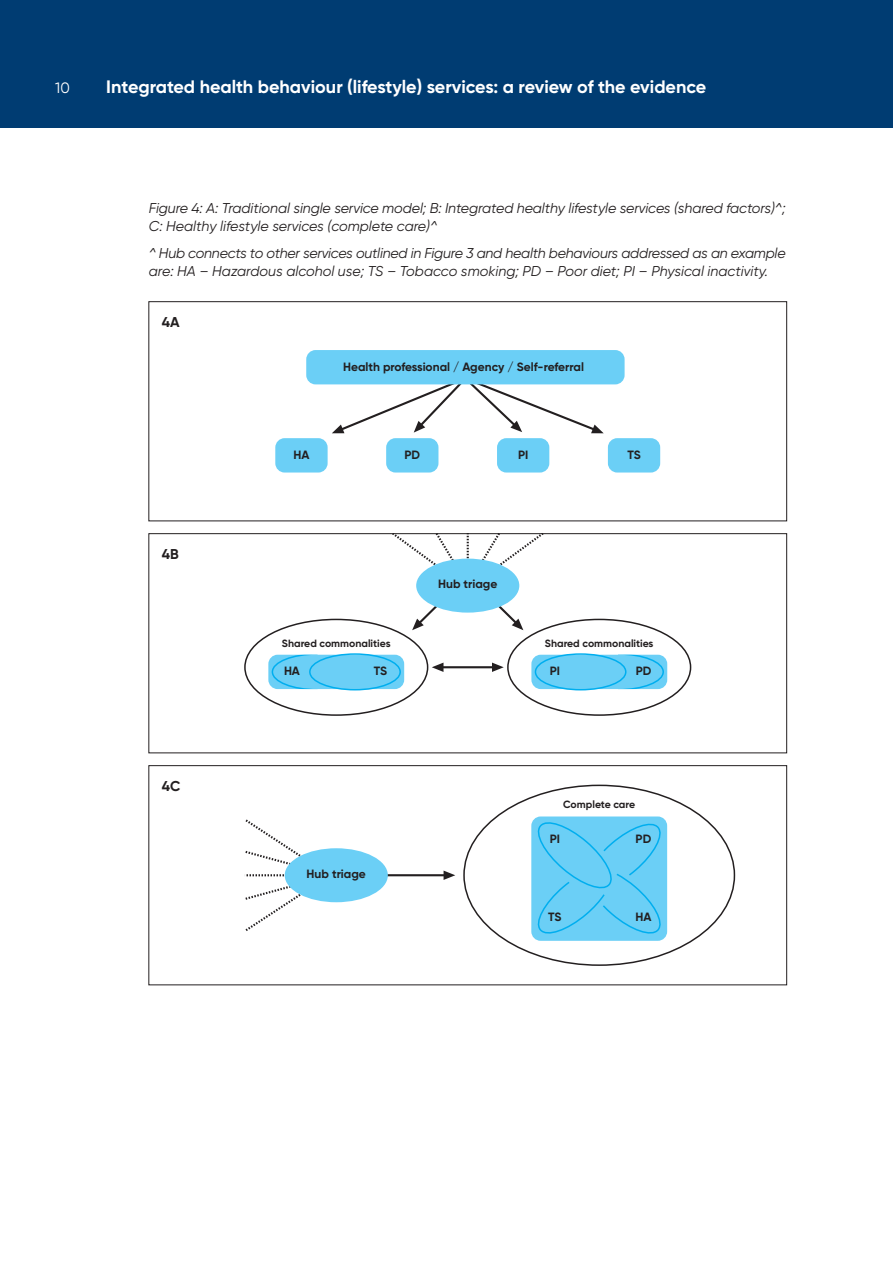
<style>
.page{position:relative;width:893px;height:1263px;background:#fff}
.page>*{position:absolute;margin:0;border:0;box-sizing:border-box;transform-origin:0 0}
.t1{font:700 18px "Gilroy";color:#fff}
.t2{font:15px "Gilroy";color:#fff}
.t3{font:italic 14.25px/18px "Gilroy";letter-spacing:-.005em;color:#231f20}
.t4{font:700 14.25px "Gilroy";color:#231f20}
.t5{font:700 12px "Gilroy";color:#231f20}
.t6{font:700 10.5px "Gilroy";color:#231f20}
</style>
<div class="page">
<div style="left:0;top:0;width:893px;height:128px;background:#003c72"></div>
<div style="left:148px;top:301px;width:639px;height:220px;border:1px solid #231f20"></div>
<div style="left:275px;top:438px;width:53px;height:34px;background:#6bcff6;border-radius:9px"></div>
<div style="left:386px;top:438px;width:52px;height:34px;background:#6bcff6;border-radius:9px"></div>
<div style="left:497px;top:438px;width:52px;height:34px;background:#6bcff6;border-radius:9px"></div>
<div style="left:608px;top:438px;width:52px;height:34px;background:#6bcff6;border-radius:9px"></div>
<svg style="left:332px;top:384px;width:272px;height:49px"></svg>
<div style="left:306px;top:350px;width:319px;height:34px;background:#6bcff6;border-radius:9px"></div>
<div style="left:268px;top:655px;width:136px;height:34px;background:#6bcff6;border-radius:9px"></div>
<svg style="left:271px;top:655px;width:48px;height:34px"></svg>
<div style="left:244px;top:619px;width:184px;height:97px;border:2px solid #231f20;border-radius:50%"></div>
<div style="left:309px;top:653px;width:92px;height:37px;border:2px solid #00aeef;border-radius:50%"></div>
<div style="left:531px;top:655px;width:136px;height:34px;background:#6bcff6;border-radius:9px"></div>
<svg style="left:616px;top:655px;width:49px;height:34px"></svg>
<div style="left:507px;top:619px;width:184px;height:97px;border:2px solid #231f20;border-radius:50%"></div>
<div style="left:535px;top:653px;width:91px;height:37px;border:2px solid #00aeef;border-radius:50%"></div>
<svg style="left:432px;top:662px;width:11px;height:10px"></svg>
<svg style="left:492px;top:662px;width:12px;height:10px"></svg>
<hr style="left:443px;top:666px;width:50px;height:2px;background:#231f20">
<svg style="left:484px;top:584px;width:39px;height:46px"></svg>
<svg style="left:412px;top:592px;width:24px;height:38px"></svg>
<svg style="left:394px;top:535px;width:147px;height:41px"></svg>
<div style="left:416px;top:559px;width:103px;height:54px;background:#6bcff6;border-radius:50%"></div>
<div style="left:148px;top:533px;width:639px;height:220px;border:1px solid #231f20"></div>
<svg style="left:444px;top:870px;width:11px;height:10px"></svg>
<hr style="left:376px;top:874px;width:68px;height:2px;background:#231f20">
<svg style="left:244px;top:819px;width:64px;height:112px"></svg>
<div style="left:531px;top:816px;width:136px;height:125px;background:#6bcff6;border-radius:9px"></div>
<svg style="left:534px;top:818px;width:130px;height:121px"></svg>
<div style="left:285px;top:848px;width:103px;height:54px;background:#6bcff6;border-radius:50%"></div>
<div style="left:148px;top:765px;width:639px;height:220px;border:1px solid #231f20"></div>
<p class="t2" style="left:55px;top:79px;width:16px">10</p>
<p class="t1" style="left:106px;top:75px;width:601px">Integrated health behaviour (lifestyle) services: a review of the evidence</p>
<p class="t3" style="left:149px;top:198px;width:638px">Figure 4: A: Traditional single service model; B: Integrated healthy lifestyle services (shared factors)^;<br>C: Healthy lifestyle services (complete care)^</p>
<p class="t3" style="left:149px;top:243px;width:638px">^ Hub connects to other services outlined in Figure 3 and health behaviours addressed as an example are: HA – Hazardous alcohol use; TS – Tobacco smoking; PD – Poor diet; PI – Physical inactivity.</p>
<p class="t4" style="left:162px;top:313px;width:19px">4A</p>
<p class="t4" style="left:162px;top:545px;width:18px">4B</p>
<p class="t4" style="left:162px;top:777px;width:20px">4C</p>
<p class="t5" style="left:343px;top:359px;width:242px">Health professional / Agency / Self-referral</p>
<p class="t5" style="left:293px;top:447px;width:17px">HA</p>
<p class="t5" style="left:404px;top:447px;width:17px">PD</p>
<p class="t5" style="left:518px;top:447px;width:12px">PI</p>
<p class="t5" style="left:627px;top:447px;width:15px">TS</p>
<p class="t6" style="left:282px;top:636px;width:110px">Shared commonalities</p>
<p class="t5" style="left:284px;top:664px;width:17px">HA</p>
<p class="t5" style="left:374px;top:664px;width:15px">TS</p>
<p class="t5" style="left:438px;top:577px;width:61px">Hub triage</p>
<p class="t6" style="left:545px;top:636px;width:110px">Shared commonalities</p>
<p class="t5" style="left:550px;top:664px;width:12px">PI</p>
<p class="t5" style="left:636px;top:664px;width:17px">PD</p>
<p class="t5" style="left:307px;top:866px;width:61px">Hub triage</p>
<p class="t6" style="left:563px;top:798px;width:74px">Complete care</p>
<p class="t5" style="left:550px;top:831px;width:12px">PI</p>
<p class="t5" style="left:636px;top:831px;width:17px">PD</p>
<p class="t5" style="left:548px;top:909px;width:15px">TS</p>
<p class="t5" style="left:635px;top:909px;width:17px">HA</p>
</div>
